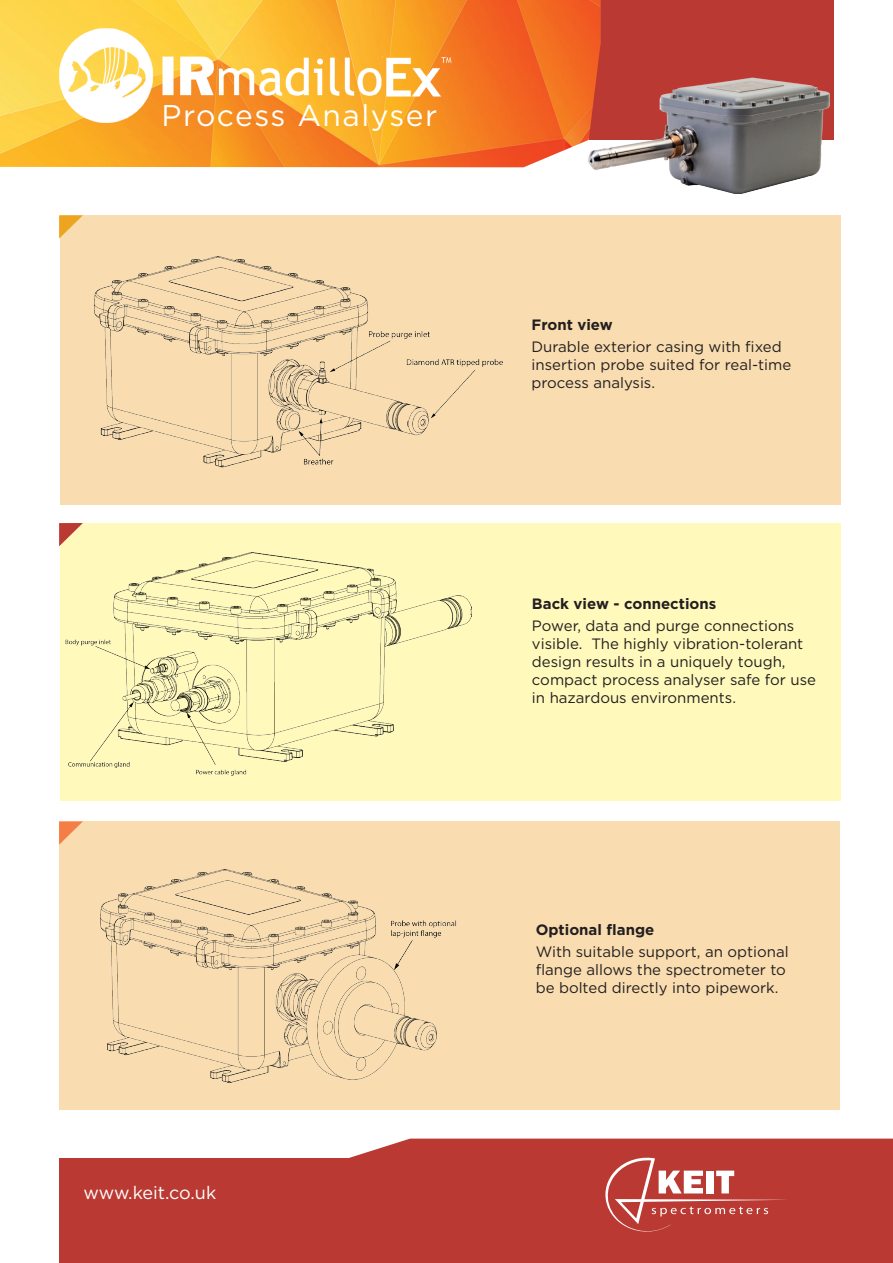
<style>
.page{position:relative;width:893px;height:1263px;background:#fff}
.page>*{position:absolute;margin:0;border:0;box-sizing:border-box;transform-origin:0 0}
.t1{font:30px "Gotham";letter-spacing:.05em;color:#fff}
.t2{font:18px "Gotham";letter-spacing:-.01em;color:#fff}
.t3{font:15px/18px "Gotham";color:#231f20}
.t4{font:700 15px "Gotham";color:#231f20}
</style>
<div class="page">
<div style="left:59px;top:821px;width:781px;height:289px;background:#f9ddb0"></div>
<div style="left:60px;top:215px;width:780px;height:290px;background:#f9ddb0"></div>
<div style="left:60px;top:523px;width:780px;height:277px;background:#fff9bc"></div>
<div style="left:59px;top:1158px;width:834px;height:105px;background:#ba3a33"></div>
<div style="left:590px;top:0;width:244px;height:139px;background:#ba3a33"></div>
<img style="left:0;top:0;width:600px;height:167px">
<svg style="left:349px;top:1138px;width:544px;height:20px;background:#c04b45"></svg>
<img style="left:587px;top:78px;width:242px;height:116px">
<svg style="left:59px;top:523px;width:24px;height:23px"></svg>
<svg style="left:59px;top:821px;width:24px;height:24px"></svg>
<svg style="left:59px;top:215px;width:24px;height:24px"></svg>
<svg style="left:600px;top:1156px;width:189px;height:76px"></svg>
<img style="left:94px;top:256px;width:409px;height:212px">
<img style="left:101px;top:870px;width:356px;height:212px">
<img style="left:65px;top:553px;width:407px;height:222px">
<img style="left:60px;top:28px;width:405px;height:94px">
<h1 class="t1" style="left:161px;top:96px;width:277px">Process Analyser</h1>
<p class="t2" style="left:83px;top:1181px;width:134px">www.keit.co.uk</p>
<p class="t4" style="left:531px;top:315px;width:83px">Front view</p>
<p class="t3" style="left:531px;top:338px;width:261px">Durable exterior casing with fixed insertion probe suited for real-time process analysis.</p>
<p class="t4" style="left:532px;top:594px;width:186px">Back view - connections</p>
<p class="t3" style="left:532px;top:617px;width:286px">Power, data and purge connections visible. The highly vibration-tolerant design results in a uniquely tough, compact process analyser safe for use in hazardous environments.</p>
<p class="t4" style="left:536px;top:919px;width:120px">Optional flange</p>
<p class="t3" style="left:536px;top:942px;width:255px">With suitable support, an optional flange allows the spectrometer to be bolted directly into pipework.</p>
</div>
